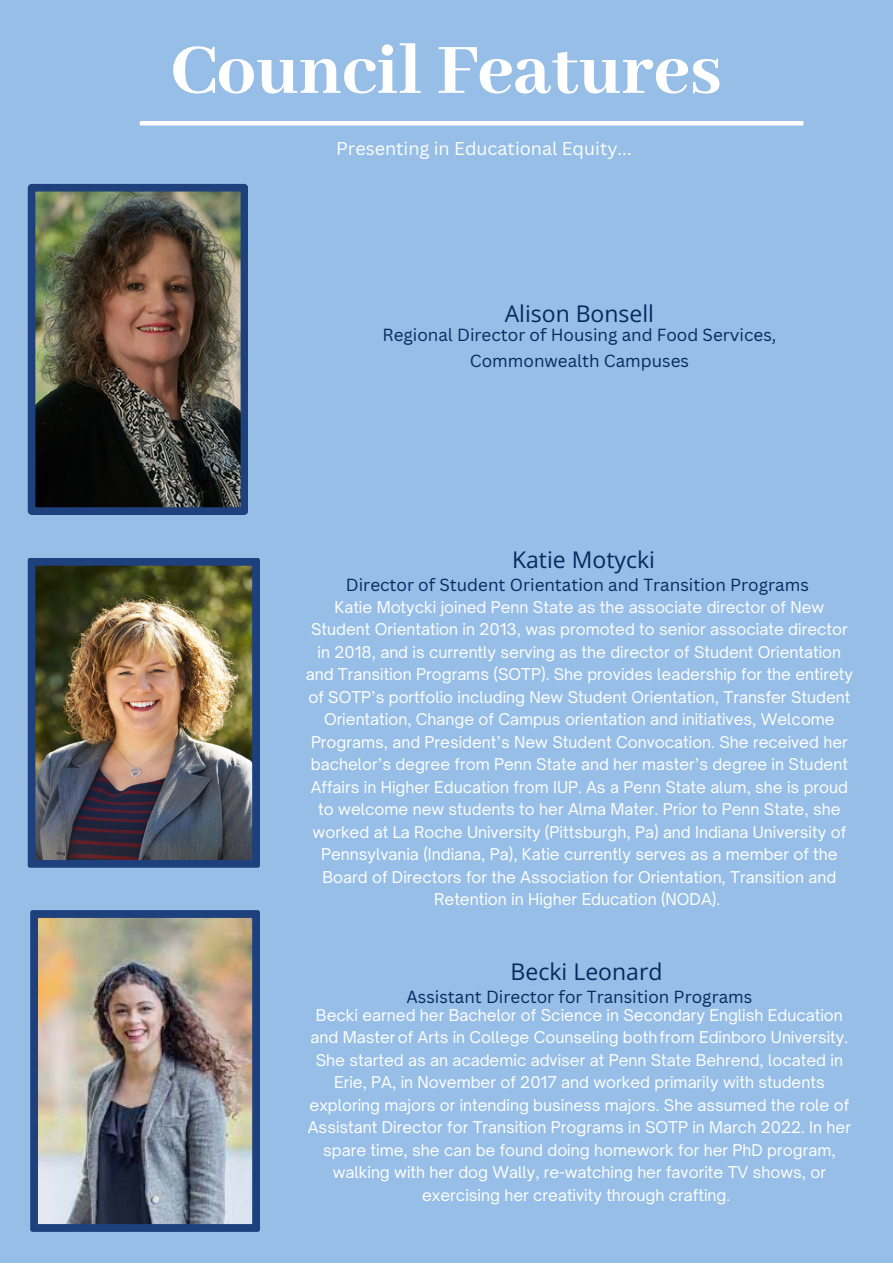
<style>
.page{position:relative;width:893px;height:1264px;background:#fff}
.page>*{position:absolute;margin:0;border:0;box-sizing:border-box;transform-origin:0 0}
.t1{font:800 78px "Abhaya Libre";color:#fff}
.t2{font:22.95px "Open Sans";color:#072960}
.t3{font:18px "Canva Sans";color:#fff}
.t4{font:16.95px/25.8px "Canva Sans";color:#072960;text-align:center}
.t5{font:15.6px/22.5px "Open Sauce One";color:#fff;text-align:center}
</style>
<div class="page">
<div style="left:0;top:0;width:892px;height:1262px;background:#96bee6"></div>
<hr style="left:140px;top:121px;width:663px;height:4px;background:#fff">
<img style="left:27px;top:184px;width:221px;height:331px">
<img style="left:27px;top:558px;width:233px;height:309px">
<img style="left:30px;top:910px;width:229px;height:321px">
<p class="t1" style="left:171px;top:27px;width:552px">Council Features</p>
<p class="t3" style="left:336px;top:136px;width:297px">Presenting in Educational Equity...</p>
<p class="t2" style="left:504px;top:297px;width:151px">Alison Bonsell</p>
<p class="t4" style="left:382px;top:322px;width:395px">Regional Director of Housing and Food Services,<br>Commonwealth Campuses</p>
<p class="t2" style="left:512px;top:544px;width:144px">Katie Motycki</p>
<p class="t4" style="left:346px;top:571px;width:464px">Director of Student Orientation and Transition Programs</p>
<p class="t5" style="left:306px;top:595px;width:548px">Katie Motycki joined Penn State as the associate director of New Student Orientation in 2013, was promoted to senior associate director in 2018, and is currently serving as the director of Student Orientation and Transition Programs (SOTP). She provides leadership for the entirety of SOTP’s portfolio including New Student Orientation, Transfer Student Orientation, Change of Campus orientation and initiatives, Welcome Programs, and President’s New Student Convocation. She received her bachelor’s degree from Penn State and her master’s degree in Student Affairs in Higher Education from IUP. As a Penn State alum, she is proud to welcome new students to her Alma Mater. Prior to Penn State, she worked at La Roche University (Pittsburgh, Pa) and Indiana University of Pennsylvania (Indiana, Pa), Katie currently serves as a member of the Board of Directors for the Association for Orientation, Transition and Retention in Higher Education (NODA).</p>
<p class="t2" style="left:510px;top:955px;width:153px">Becki Leonard</p>
<p class="t4" style="left:406px;top:983px;width:347px">Assistant Director for Transition Programs</p>
<p class="t5" style="left:308px;top:1003px;width:544px">Becki earned her Bachelor of Science in Secondary English Education and Masterof Arts in College Counseling bothfrom Edinboro University.<br>She started as an academic adviser at Penn State Behrend, located in Erie, PA, in November of 2017 and worked primarily with students exploring majors or intending business majors. She assumed the role of Assistant Director for Transition Programs in SOTP in March 2022. In her spare time, she can be found doing homework for her PhD program, walking with her dog Wally, re-watching her favorite TV shows, or exercising her creativity through crafting.</p>
</div>
